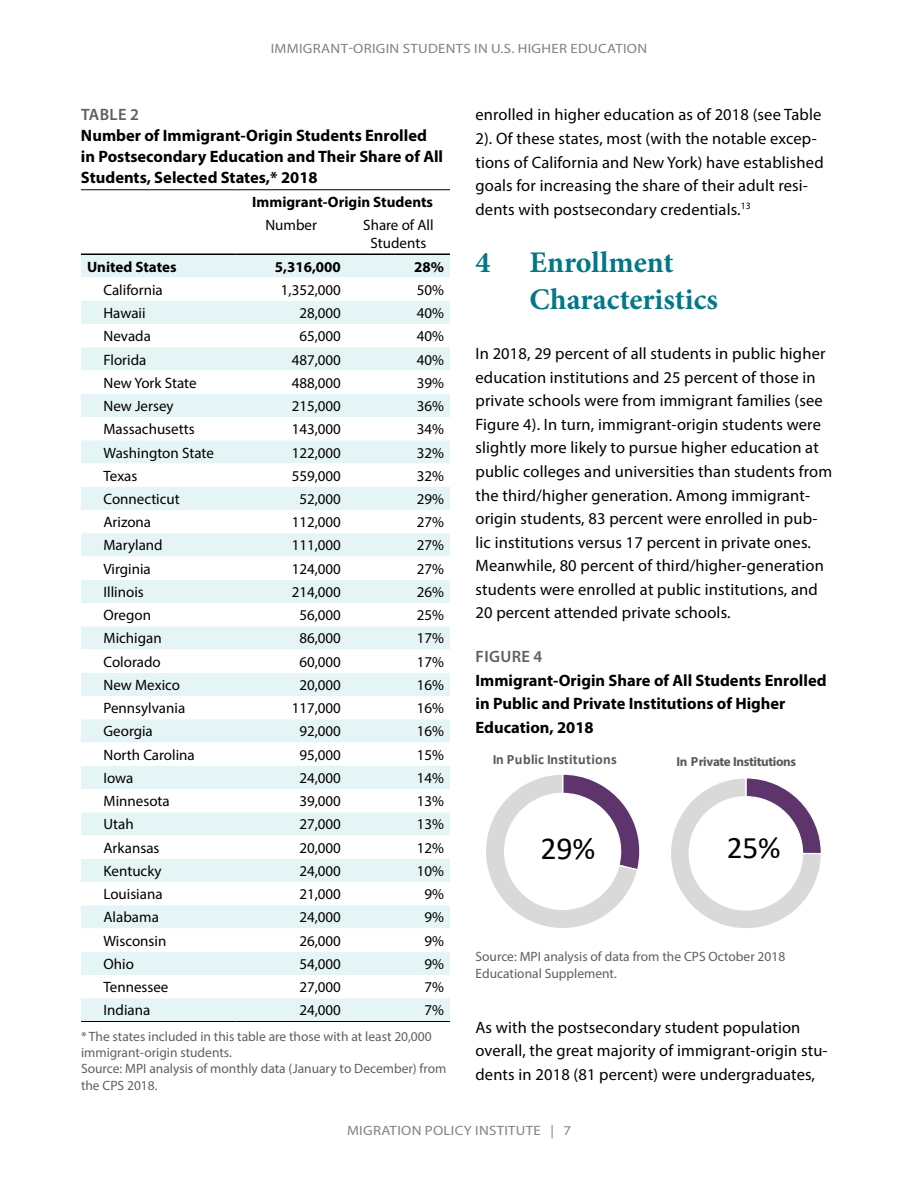
<style>
.page{position:relative;width:918px;height:1188px;background:#fff}
.page>*{position:absolute;margin:0;border:0;box-sizing:border-box;transform-origin:0 0}
.t1{font:31.95px "Calibri";color:#000}
.t2{font:31.5px "Calibri";color:#000}
.t3{font:700 30px/36.8px "Minion Pro";color:#037788}
.t4{font:16.5px/23.5px "Myriad Pro";letter-spacing:.01em;color:#000}
.t5{font:700 16.5px/21px "Myriad Pro";color:#000}
.t6{font:600 16.5px "Myriad Pro";letter-spacing:.02em;color:#5f5f5f}
.t7{font:15px/18px "Myriad Pro";color:#000;text-align:center}
.t8{font:700 15px "Myriad Pro";color:#000}
.t9{font:700 14.25px "Calibri";letter-spacing:.025em;color:#595959}
.t10{font:13.5px/16.2px "Myriad Pro";color:#5f5f5f}
.t11{font:13.5px "Myriad Pro";letter-spacing:.02em;color:#808285;scale:1.1 1}
.t12{font:700 13.05px "Myriad Pro";letter-spacing:-.03em;color:#595959}
</style>
<div class="page">
<div style="left:81px;top:255px;width:369px;height:766px;background:#e5f4f4"></div>
<svg style="left:81px;top:278px;width:369px;height:720px"></svg>
<hr style="left:81px;top:1021px;width:154px;height:1px;background:#000">
<hr style="left:235px;top:1021px;width:112px;height:1px;background:#000">
<hr style="left:347px;top:1021px;width:103px;height:1px;background:#000">
<hr style="left:81px;top:189px;width:154px;height:1px;background:#000">
<hr style="left:235px;top:189px;width:112px;height:1px;background:#000">
<hr style="left:347px;top:189px;width:103px;height:1px;background:#000">
<hr style="left:81px;top:254px;width:154px;height:1px;background:#000">
<hr style="left:235px;top:254px;width:112px;height:1px;background:#000">
<hr style="left:347px;top:254px;width:103px;height:1px;background:#000">
<svg style="left:486px;top:774px;width:154px;height:154px"></svg>
<svg style="left:671px;top:778px;width:150px;height:150px"></svg>
<p class="t11" style="left:271px;top:40px;width:344px">IMMIGRANT-ORIGIN STUDENTS IN U.S. HIGHER EDUCATION</p>
<p class="t6" style="left:81px;top:104px;width:59px">TABLE 2</p>
<p class="t5" style="left:81px;top:125px;width:364px">Number of Immigrant-Origin Students Enrolled in Postsecondary Education and Their Share of All<br>Students, Selected States,* 2018</p>
<p class="t8" style="left:252px;top:192px;width:182px">Immigrant-Origin Students</p>
<p class="t7" style="left:265px;top:216px;width:53px">Number</p>
<p class="t7" style="left:363px;top:216px;width:72px">Share of All<br>Students</p>
<p class="t8" style="left:87px;top:257px;width:91px">United States</p>
<p class="t8" style="left:275px;top:257px;width:68px">5,316,000</p>
<p class="t8" style="left:414px;top:257px;width:31px">28%</p>
<p class="t7" style="left:104px;top:280px;width:61px">California</p>
<p class="t7" style="left:281px;top:280px;width:62px">1,352,000</p>
<p class="t7" style="left:417px;top:280px;width:29px">50%</p>
<p class="t7" style="left:104px;top:304px;width:44px">Hawaii</p>
<p class="t7" style="left:299px;top:304px;width:43px">28,000</p>
<p class="t7" style="left:417px;top:304px;width:29px">40%</p>
<p class="t7" style="left:104px;top:327px;width:49px">Nevada</p>
<p class="t7" style="left:299px;top:327px;width:43px">65,000</p>
<p class="t7" style="left:417px;top:327px;width:29px">40%</p>
<p class="t7" style="left:104px;top:350px;width:44px">Florida</p>
<p class="t7" style="left:292px;top:350px;width:51px">487,000</p>
<p class="t7" style="left:417px;top:350px;width:29px">40%</p>
<p class="t7" style="left:104px;top:373px;width:95px">New York State</p>
<p class="t7" style="left:292px;top:373px;width:51px">488,000</p>
<p class="t7" style="left:417px;top:373px;width:29px">39%</p>
<p class="t7" style="left:104px;top:397px;width:72px">New Jersey</p>
<p class="t7" style="left:292px;top:397px;width:51px">215,000</p>
<p class="t7" style="left:417px;top:397px;width:29px">36%</p>
<p class="t7" style="left:104px;top:420px;width:93px">Massachusetts</p>
<p class="t7" style="left:292px;top:420px;width:51px">143,000</p>
<p class="t7" style="left:417px;top:420px;width:29px">34%</p>
<p class="t7" style="left:104px;top:443px;width:112px">Washington State</p>
<p class="t7" style="left:292px;top:443px;width:51px">122,000</p>
<p class="t7" style="left:417px;top:443px;width:29px">32%</p>
<p class="t7" style="left:104px;top:466px;width:35px">Texas</p>
<p class="t7" style="left:292px;top:466px;width:51px">559,000</p>
<p class="t7" style="left:417px;top:466px;width:29px">32%</p>
<p class="t7" style="left:104px;top:490px;width:78px">Connecticut</p>
<p class="t7" style="left:299px;top:490px;width:43px">52,000</p>
<p class="t7" style="left:417px;top:490px;width:29px">29%</p>
<p class="t7" style="left:104px;top:513px;width:49px">Arizona</p>
<p class="t7" style="left:292px;top:513px;width:51px">112,000</p>
<p class="t7" style="left:417px;top:513px;width:29px">27%</p>
<p class="t7" style="left:104px;top:536px;width:61px">Maryland</p>
<p class="t7" style="left:292px;top:536px;width:51px">111,000</p>
<p class="t7" style="left:417px;top:536px;width:29px">27%</p>
<p class="t7" style="left:104px;top:559px;width:49px">Virginia</p>
<p class="t7" style="left:292px;top:559px;width:51px">124,000</p>
<p class="t7" style="left:417px;top:559px;width:29px">27%</p>
<p class="t7" style="left:104px;top:583px;width:42px">Illinois</p>
<p class="t7" style="left:292px;top:583px;width:51px">214,000</p>
<p class="t7" style="left:417px;top:583px;width:29px">26%</p>
<p class="t7" style="left:104px;top:606px;width:49px">Oregon</p>
<p class="t7" style="left:299px;top:606px;width:43px">56,000</p>
<p class="t7" style="left:417px;top:606px;width:29px">25%</p>
<p class="t7" style="left:104px;top:629px;width:60px">Michigan</p>
<p class="t7" style="left:299px;top:629px;width:43px">86,000</p>
<p class="t7" style="left:417px;top:629px;width:29px">17%</p>
<p class="t7" style="left:104px;top:652px;width:59px">Colorado</p>
<p class="t7" style="left:299px;top:652px;width:43px">60,000</p>
<p class="t7" style="left:417px;top:652px;width:29px">17%</p>
<p class="t7" style="left:104px;top:676px;width:78px">New Mexico</p>
<p class="t7" style="left:299px;top:676px;width:43px">20,000</p>
<p class="t7" style="left:417px;top:676px;width:29px">16%</p>
<p class="t7" style="left:104px;top:699px;width:83px">Pennsylvania</p>
<p class="t7" style="left:292px;top:699px;width:51px">117,000</p>
<p class="t7" style="left:417px;top:699px;width:29px">16%</p>
<p class="t7" style="left:104px;top:722px;width:51px">Georgia</p>
<p class="t7" style="left:299px;top:722px;width:43px">92,000</p>
<p class="t7" style="left:417px;top:722px;width:29px">16%</p>
<p class="t7" style="left:104px;top:745px;width:93px">North Carolina</p>
<p class="t7" style="left:299px;top:745px;width:43px">95,000</p>
<p class="t7" style="left:417px;top:745px;width:29px">15%</p>
<p class="t7" style="left:104px;top:769px;width:31px">Iowa</p>
<p class="t7" style="left:299px;top:769px;width:43px">24,000</p>
<p class="t7" style="left:417px;top:769px;width:29px">14%</p>
<p class="t7" style="left:104px;top:792px;width:68px">Minnesota</p>
<p class="t7" style="left:299px;top:792px;width:43px">39,000</p>
<p class="t7" style="left:417px;top:792px;width:29px">13%</p>
<p class="t7" style="left:104px;top:815px;width:32px">Utah</p>
<p class="t7" style="left:299px;top:815px;width:43px">27,000</p>
<p class="t7" style="left:417px;top:815px;width:29px">13%</p>
<p class="t7" style="left:104px;top:838px;width:58px">Arkansas</p>
<p class="t7" style="left:299px;top:838px;width:43px">20,000</p>
<p class="t7" style="left:417px;top:838px;width:29px">12%</p>
<p class="t7" style="left:104px;top:862px;width:60px">Kentucky</p>
<p class="t7" style="left:299px;top:862px;width:43px">24,000</p>
<p class="t7" style="left:417px;top:862px;width:29px">10%</p>
<p class="t7" style="left:104px;top:885px;width:61px">Louisiana</p>
<p class="t7" style="left:299px;top:885px;width:43px">21,000</p>
<p class="t7" style="left:424px;top:885px;width:21px">9%</p>
<p class="t7" style="left:104px;top:908px;width:57px">Alabama</p>
<p class="t7" style="left:299px;top:908px;width:43px">24,000</p>
<p class="t7" style="left:424px;top:908px;width:21px">9%</p>
<p class="t7" style="left:104px;top:931px;width:64px">Wisconsin</p>
<p class="t7" style="left:299px;top:931px;width:43px">26,000</p>
<p class="t7" style="left:424px;top:931px;width:21px">9%</p>
<p class="t7" style="left:104px;top:955px;width:32px">Ohio</p>
<p class="t7" style="left:299px;top:955px;width:43px">54,000</p>
<p class="t7" style="left:424px;top:955px;width:21px">9%</p>
<p class="t7" style="left:104px;top:978px;width:66px">Tennessee</p>
<p class="t7" style="left:299px;top:978px;width:43px">27,000</p>
<p class="t7" style="left:424px;top:978px;width:21px">7%</p>
<p class="t7" style="left:104px;top:1001px;width:48px">Indiana</p>
<p class="t7" style="left:299px;top:1001px;width:43px">24,000</p>
<p class="t7" style="left:424px;top:1001px;width:21px">7%</p>
<p class="t10" style="left:81px;top:1028px;width:367px">* The states included in this table are those with at least 20,000 immigrant-origin students.<br>Source: MPI analysis of monthly data (January to December) from the CPS 2018.</p>
<p class="t4" style="left:476px;top:103px;width:350px">enrolled in higher education as of 2018 (see Table 2). Of these states, most (with the notable excep&shy;tions of California and New York) have established goals for increasing the share of their adult resi&shy;dents with postsecondary credentials.<sup>13</sup></p>
<h3 class="t3" style="left:476px;top:243px;width:16px">4</h3>
<h3 class="t3" style="left:530px;top:243px;width:190px">Enrollment<br>Characteristics</h3>
<p class="t4" style="left:476px;top:342px;width:358px">In 2018, 29 percent of all students in public higher education institutions and 25 percent of those in private schools were from immigrant families (see Figure 4). In turn, immigrant-origin students were slightly more likely to pursue higher education at public colleges and universities than students from the third/higher generation. Among immigrant&shy;origin students, 83 percent were enrolled in pub&shy;lic institutions versus 17 percent in private ones.<br>Meanwhile, 80 percent of third/higher-generation students were enrolled at public institutions, and 20 percent attended private schools.</p>
<p class="t6" style="left:476px;top:646px;width:68px">FIGURE 4</p>
<p class="t5" style="left:476px;top:668px;width:353px;line-height:23.5px">Immigrant-Origin Share of All Students Enrolled in Public and Private Institutions of Higher<br>Education, 2018</p>
<p class="t9" style="left:493px;top:750px;width:126px">In Public Institutions</p>
<h1 class="t1" style="left:540px;top:826px;width:56px">29%</h1>
<p class="t12" style="left:676px;top:753px;width:121px">In Private Institutions</p>
<h2 class="t2" style="left:727px;top:826px;width:55px">25%</h2>
<p class="t10" style="left:476px;top:947px;width:311px;line-height:17px">Source: MPI analysis of data from the CPS October 2018<br>Educational Supplement.</p>
<p class="t4" style="left:476px;top:1015px;width:354px">As with the postsecondary student population overall, the great majority of immigrant-origin stu&shy;dents in 2018 (81 percent) were undergraduates,</p>
<p class="t11" style="left:347px;top:1122px;width:205px">MIGRATION POLICY INSTITUTE | 7</p>
</div>
